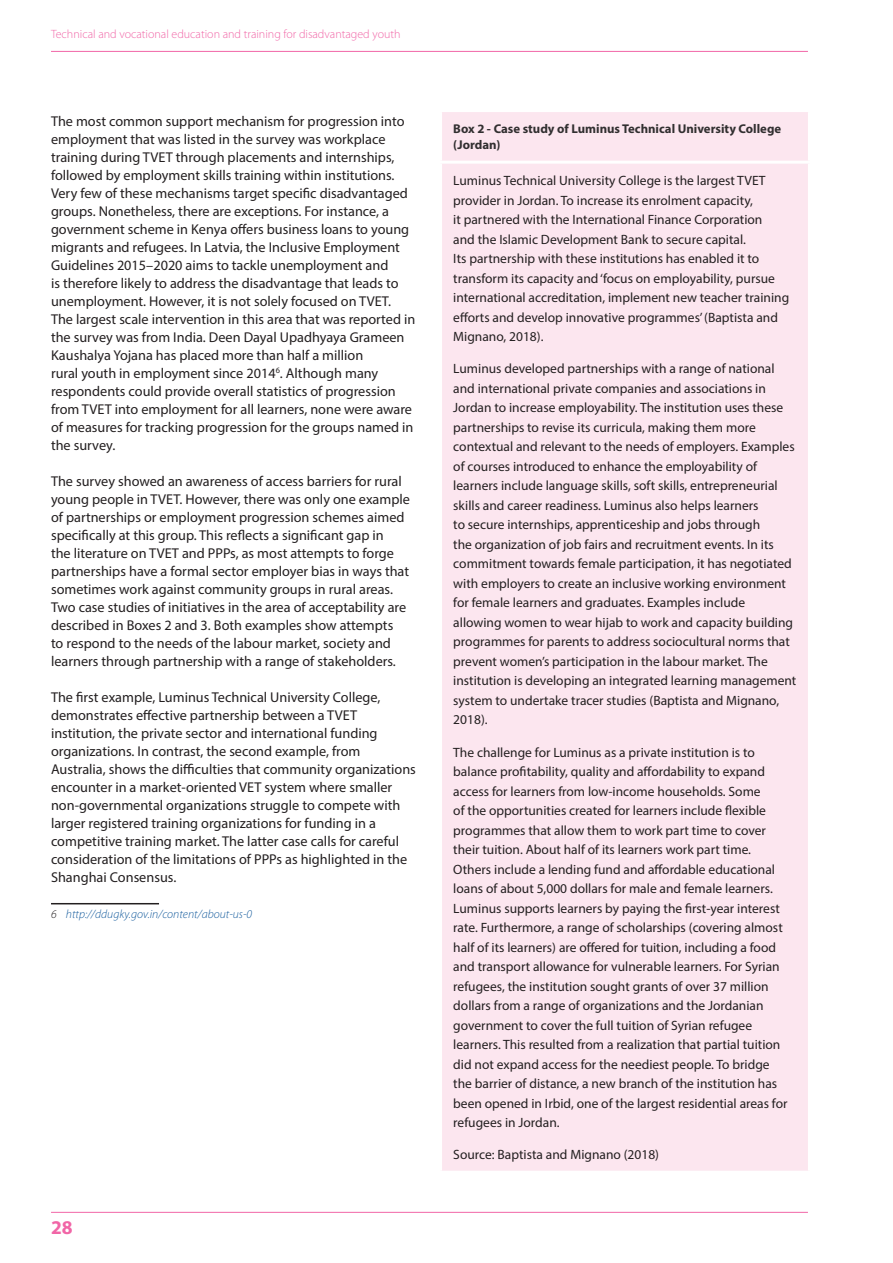
<style>
.page{position:relative;width:893px;height:1263px;background:#fff}
.page>*{position:absolute;margin:0;border:0;box-sizing:border-box;transform-origin:0 0}
.t1{font:700 19.5px "Myriad Pro";color:#f166a7}
.t2{font:14.25px/18px "Myriad Pro";color:#231f20}
.Box_text{font:13.5px/19.5px "Myriad Pro";color:#231f20}
.Table_Text{font:700 12.75px/16.5px "Myriad Pro";color:#312f30}
.t3{font:300 12px "Myriad Pro";color:#f166a7}
.Footnote{font:italic 300 12px "Myriad Pro";color:#175d9e}
.s1{color:#231f20}
</style>
<div class="page">
<hr style="left:51px;top:51px;width:757px;height:1px;background:#f166a7">
<hr style="left:51px;top:1212px;width:757px;height:1px;background:#f166a7">
<hr style="left:51px;top:903px;width:108px;height:1px;background:#231f20">
<div style="left:442px;top:112px;width:366px;height:1059px;background:#fce6ef"></div>
<hr style="left:439px;top:161px;width:372px;height:3px;background:#fff">
<p class="t3" style="left:51px;top:27px;width:351px">Technical and vocational education and training for disadvantaged youth</p>
<p class="t2" style="left:51px;top:112px;width:366px">The most common support mechanism for progression into employment that was listed in the survey was workplace training during TVET through placements and internships, followed by employment skills training within institutions.<br>Very few of these mechanisms target specific disadvantaged groups. Nonetheless, there are exceptions. For instance, a government scheme in Kenya offers business loans to young migrants and refugees. In Latvia, the Inclusive Employment Guidelines 2015–2020 aims to tackle unemployment and<br>is therefore likely to address the disadvantage that leads to unemployment. However, it is not solely focused on TVET.<br>The largest scale intervention in this area that was reported in the survey was from India. Deen Dayal Upadhyaya Grameen Kaushalya Yojana has placed more than half a million<br>rural youth in employment since 2014<sup>6</sup>. Although many respondents could provide overall statistics of progression from TVET into employment for all learners, none were aware of measures for tracking progression for the groups named in the survey.</p>
<p class="t2" style="left:51px;top:472px;width:360px">The survey showed an awareness of access barriers for rural young people in TVET. However, there was only one example of partnerships or employment progression schemes aimed specifically at this group. This reflects a significant gap in<br>the literature on TVET and PPPs, as most attempts to forge partnerships have a formal sector employer bias in ways that sometimes work against community groups in rural areas.<br>Two case studies of initiatives in the area of acceptability are described in Boxes 2 and 3. Both examples show attempts<br>to respond to the needs of the labour market, society and learners through partnership with a range of stakeholders.</p>
<p class="t2" style="left:51px;top:688px;width:366px">The first example, Luminus Technical University College, demonstrates effective partnership between a TVET institution, the private sector and international funding organizations. In contrast, the second example, from Australia, shows the difficulties that community organizations encounter in a market-oriented VET system where smaller non-governmental organizations struggle to compete with larger registered training organizations for funding in a competitive training market. The latter case calls for careful consideration of the limitations of PPPs as highlighted in the Shanghai Consensus.</p>
<p class="Footnote" style="left:51px;top:907px;width:203px"><span class="s1">6</span> http://ddugky.gov.in/content/about-us-0</p>
<h1 class="t1" style="left:51px;top:1215px;width:23px">28</h1>
<p class="Table_Text" style="left:453px;top:120px;width:329px">Box 2 - Case study of Luminus Technical University College (Jordan)</p>
<p class="Box_text" style="left:453px;top:171px;width:337px">Luminus Technical University College is the largest TVET provider in Jordan. To increase its enrolment capacity,<br>it partnered with the International Finance Corporation<br>and the Islamic Development Bank to secure capital.<br>Its partnership with these institutions has enabled it to transform its capacity and ‘focus on employability, pursue international accreditation, implement new teacher training efforts and develop innovative programmes’ (Baptista and Mignano, 2018).</p>
<p class="Box_text" style="left:453px;top:359px;width:345px">Luminus developed partnerships with a range of national and international private companies and associations in Jordan to increase employability. The institution uses these partnerships to revise its curricula, making them more contextual and relevant to the needs of employers. Examples of courses introduced to enhance the employability of learners include language skills, soft skills, entrepreneurial skills and career readiness. Luminus also helps learners<br>to secure internships, apprenticeship and jobs through<br>the organization of job fairs and recruitment events. In its commitment towards female participation, it has negotiated with employers to create an inclusive working environment for female learners and graduates. Examples include allowing women to wear hijab to work and capacity building programmes for parents to address sociocultural norms that prevent women’s participation in the labour market. The institution is developing an integrated learning management system to undertake tracer studies (Baptista and Mignano, 2018).</p>
<p class="Box_text" style="left:453px;top:742px;width:336px">The challenge for Luminus as a private institution is to balance profitability, quality and affordability to expand access for learners from low-income households. Some<br>of the opportunities created for learners include flexible programmes that allow them to work part time to cover their tuition. About half of its learners work part time.<br>Others include a lending fund and affordable educational loans of about 5,000 dollars for male and female learners.<br>Luminus supports learners by paying the first-year interest rate. Furthermore, a range of scholarships (covering almost half of its learners) are offered for tuition, including a food and transport allowance for vulnerable learners. For Syrian refugees, the institution sought grants of over 37 million dollars from a range of organizations and the Jordanian government to cover the full tuition of Syrian refugee learners. This resulted from a realization that partial tuition did not expand access for the neediest people. To bridge the barrier of distance, a new branch of the institution has been opened in Irbid, one of the largest residential areas for refugees in Jordan.</p>
<p class="Box_text" style="left:453px;top:1145px;width:207px">Source: Baptista and Mignano (2018)</p>
</div>
